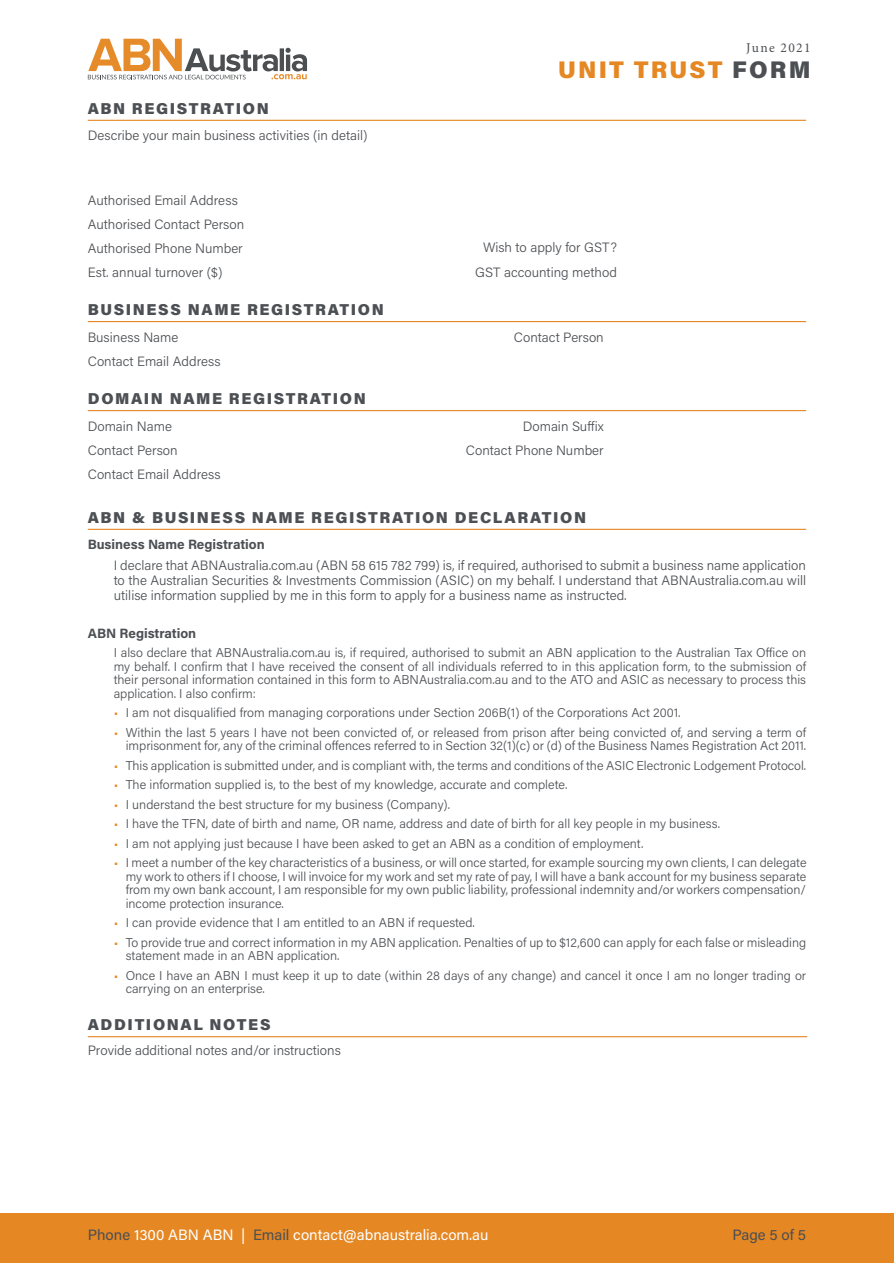
<style>
.page{position:relative;width:894px;height:1263px;background:#fff}
.page>*{position:absolute;margin:0;border:0;box-sizing:border-box;transform-origin:0 0}
.t1{font:900 24px "Acumin Pro";letter-spacing:.09em;color:#e58723}
.t2{font:900 15.75px "Acumin Pro";letter-spacing:.1em;color:#4c4f53}
.t3{font:15px "Acumin Pro";color:#fff}
.t4{font:15px "Acumin Pro";color:#4c4f53}
.t5{font:300 13.5px/14.9px "Acumin Pro";color:#4c4f53;text-align:justify}
.t6{font:700 13.5px "Acumin Pro";letter-spacing:-.005em;color:#4c4f53}
.t7{font:13.5px "Minion Pro";letter-spacing:.1em;color:#4c4f53}
.t8{font:300 12.75px/13.5px "Acumin Pro";color:#4c4f53;text-align:justify}
.s1{color:#4c4f53}
.s2{color:#e58723}
</style>
<div class="page">
<div style="left:0;top:1213px;width:893px;height:50px;background:#e58723"></div>
<svg style="left:88px;top:39px;width:219px;height:40px"></svg>
<hr style="left:88px;top:529px;width:717px;height:1px;background:#e58723">
<hr style="left:88px;top:1036px;width:719px;height:1px;background:#e58723">
<hr style="left:88px;top:410px;width:717px;height:1px;background:#e58723">
<hr style="left:88px;top:120px;width:717px;height:1px;background:#e58723">
<hr style="left:88px;top:321px;width:717px;height:1px;background:#e58723">
<p class="t2" style="left:88px;top:97px;width:182px">ABN REGISTRATION</p>
<p class="t5" style="left:88px;top:127px;width:281px">Describe your main business activities (in detail)</p>
<p class="t5" style="left:88px;top:188px;width:158px;line-height:24px">Authorised Email Address<br>Authorised Contact Person</p>
<p class="t7" style="left:745px;top:39px;width:66px">June 2021</p>
<h1 class="t1" style="left:558px;top:53px;width:254px">UNIT TRUST <span class="s1">FORM</span></h1>
<p class="t5" style="left:88px;top:240px;width:156px">Authorised Phone Number</p>
<p class="t5" style="left:483px;top:239px;width:135px">Wish to apply for GST?</p>
<p class="t5" style="left:88px;top:264px;width:136px">Est. annual turnover ($)</p>
<p class="t5" style="left:475px;top:264px;width:143px">GST accounting method</p>
<p class="t2" style="left:88px;top:298px;width:297px">BUSINESS NAME REGISTRATION</p>
<p class="t5" style="left:88px;top:329px;width:92px">Business Name</p>
<p class="t5" style="left:513px;top:329px;width:91px">Contact Person</p>
<p class="t5" style="left:88px;top:353px;width:134px">Contact Email Address</p>
<p class="t2" style="left:88px;top:387px;width:279px">DOMAIN NAME REGISTRATION</p>
<p class="t5" style="left:88px;top:418px;width:86px">Domain Name</p>
<p class="t5" style="left:522px;top:418px;width:82px">Domain Suffix</p>
<p class="t5" style="left:88px;top:442px;width:91px">Contact Person</p>
<p class="t5" style="left:465px;top:442px;width:139px">Contact Phone Number</p>
<p class="t5" style="left:88px;top:466px;width:134px">Contact Email Address</p>
<p class="t2" style="left:88px;top:506px;width:499px">ABN &amp; BUSINESS NAME REGISTRATION DECLARATION</p>
<p class="t5" style="left:114px;top:558px;width:693px">I declare that ABNAustralia.com.au (ABN 58 615 782 799) is, if required, authorised to submit a business name application to the Australian Securities &amp; Investments Commission (ASIC) on my behalf. I understand that ABNAustralia.com.au will utilise information supplied by me in this form to apply for a business name as instructed.</p>
<p class="t6" style="left:88px;top:535px;width:178px">Business Name Registration</p>
<p class="t6" style="left:88px;top:623px;width:110px">ABN Registration</p>
<p class="t8" style="left:114px;top:645px;width:693px">I also declare that ABNAustralia.com.au is, if required, authorised to submit an ABN application to the Australian Tax Office on my behalf. I confirm that I have received the consent of all individuals referred to in this application form, to the submission of their personal information contained in this form to ABNAustralia.com.au and to the ATO and ASIC as necessary to process this application. I also confirm:</p>
<p class="t8" style="left:114px;top:705px;width:568px"><span class="s2">•</span> I am not disqualified from managing corporations under Section 206B(1) of the Corporations Act 2001.</p>
<p class="t8" style="left:114px;top:725px;width:693px;text-align:right"><span class="s2">•</span> Within the last 5 years I have not been convicted of, or released from prison after being convicted of, and serving a term of imprisonment for, any of the criminal offences referred to in Section 32(1)(c) or (d) of the Business Names Registration Act 2011.</p>
<p class="t8" style="left:114px;top:758px;width:693px"><span class="s2">•</span> This application is submitted under, and is compliant with, the terms and conditions of the ASIC Electronic Lodgement Protocol.</p>
<p class="t8" style="left:114px;top:777px;width:455px"><span class="s2">•</span> The information supplied is, to the best of my knowledge, accurate and complete.</p>
<p class="t8" style="left:114px;top:797px;width:338px"><span class="s2">•</span> I understand the best structure for my business (Company).</p>
<p class="t8" style="left:114px;top:816px;width:607px"><span class="s2">•</span> I have the TFN, date of birth and name, OR name, address and date of birth for all key people in my business.</p>
<p class="t8" style="left:114px;top:836px;width:531px"><span class="s2">•</span> I am not applying just because I have been asked to get an ABN as a condition of employment.</p>
<p class="t8" style="left:126px;top:855px;width:682px;text-indent:-12px"><span class="s2">•</span> I meet a number of the key characteristics of a business, or will once started, for example sourcing my own clients, I can delegate my work to others if I choose, I will invoice for my work and set my rate of pay, I will have a bank account for my business separate from my own bank account, I am responsible for my own public liability, professional indemnity and/or workers compensation/ income protection insurance.</p>
<p class="t8" style="left:114px;top:915px;width:362px"><span class="s2">•</span> I can provide evidence that I am entitled to an ABN if requested.</p>
<p class="t8" style="left:126px;top:935px;width:681px;text-indent:-12px"><span class="s2">•</span> To provide true and correct information in my ABN application. Penalties of up to $12,600 can apply for each false or misleading statement made in an ABN application.</p>
<p class="t8" style="left:126px;top:968px;width:681px;text-indent:-12px"><span class="s2">•</span> Once I have an ABN I must keep it up to date (within 28 days of any change) and cancel it once I am no longer trading or carrying on an enterprise.</p>
<p class="t2" style="left:88px;top:1013px;width:184px">ADDITIONAL NOTES</p>
<p class="t5" style="left:88px;top:1042px;width:254px">Provide additional notes and/or instructions</p>
<p class="t3" style="left:88px;top:1224px;width:402px"><span class="s1">Phone</span> 1300 ABN ABN | <span class="s1">Email</span> contact@abnaustralia.com.au</p>
<p class="t4" style="left:732px;top:1224px;width:75px">Page 5 of 5</p>
</div>
